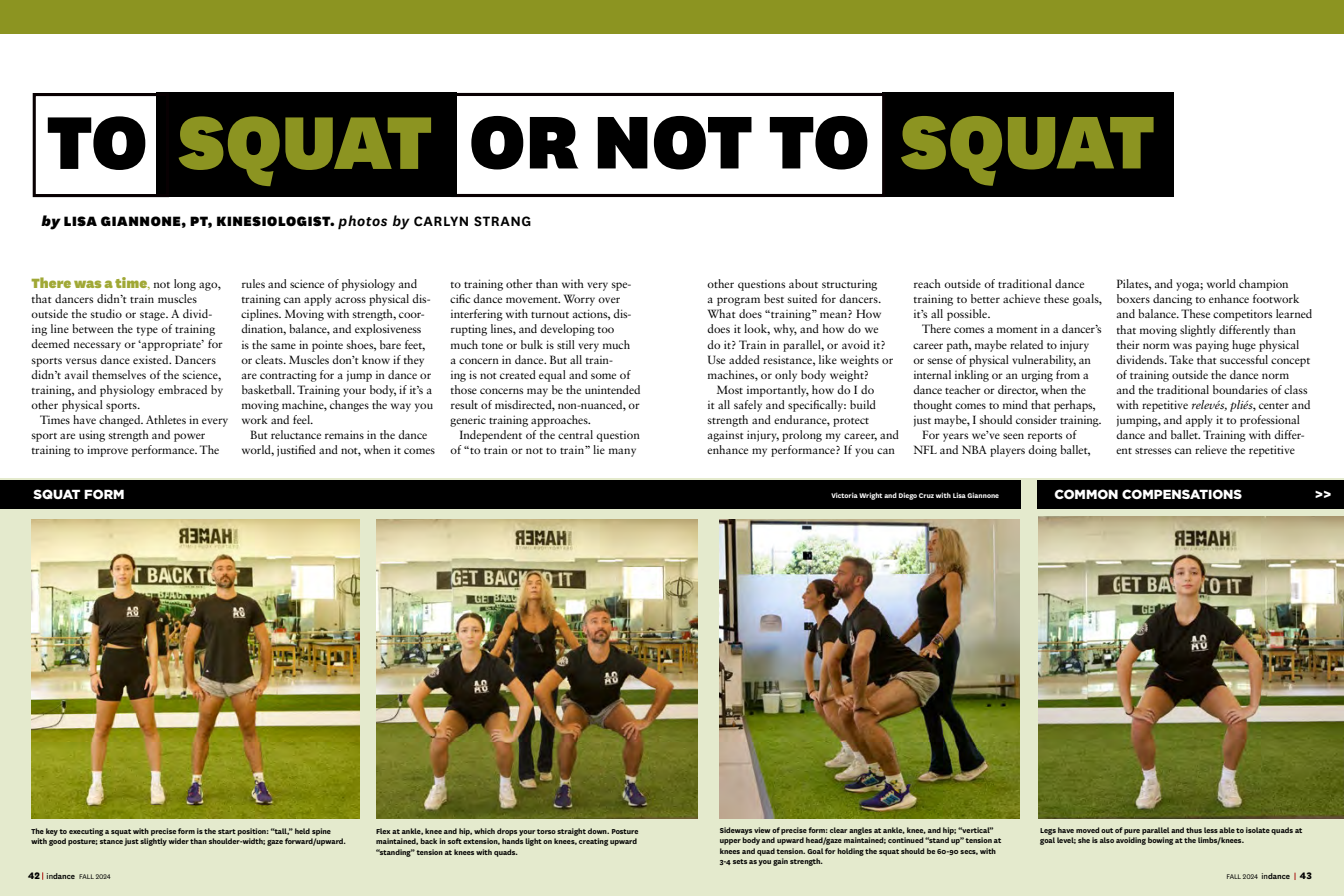
<style>
.page{position:relative;width:1344px;height:896px;background:#fff}
.page>*{position:absolute;margin:0;border:0;box-sizing:border-box;transform-origin:0 0}
.Dept_Body_Indent{font:900 87.41px "National";letter-spacing:-.02em;color:#8c9421}
.Dept_Body_Indent-2{font:900 15.75px "National";letter-spacing:.04em;color:#000}
.Dept_Body_Indent-3{font:900 15.75px "National";color:#a0a836}
.Dept_Author_Bio{font:900 13.12px "Gotham";color:#fff}
.Dept_Body_Indent-4{font:11.81px/15.1px "Sabon LT Std";letter-spacing:-.01em;color:#000}
.t1{font:800 11.03px "National";color:#000}
.Dept_Caption{font:700 8.31px/10.5px "National";color:#000}
.Dept_Author_Bio-2{font:700 7.88px "National";color:#fff}
.t2{font:7.88px "National";color:#000}
.s1{color:#000}
.s2{font-style:italic}
.s3{font-weight:600;font-style:italic}
.s4{font-weight:600}
.s5{font-family:"Sabon LT Std";font-weight:400;font-size:11.81px}
.s6{font-family:"Sabon LT Std";font-weight:400;font-size:11.81px;color:#000}
.s7{font-size:8.75px}
.s8{font-weight:600;font-size:8.75px}
</style>
<div class="page">
<div style="left:882px;top:92px;width:291px;height:105px;background:#000"></div>
<div style="left:0;top:479px;width:1344px;height:417px;background:#e4eacd"></div>
<img style="left:32px;top:519px;width:327px;height:300px">
<img style="left:376px;top:519px;width:321px;height:300px">
<img style="left:1038px;top:517px;width:306px;height:302px">
<img style="left:719px;top:519px;width:300px;height:299px">
<div style="left:0;top:480px;width:1020px;height:29px;background:#000"></div>
<div style="left:0;top:0;width:1344px;height:34px;background:#8c9421"></div>
<div style="left:451px;top:93px;width:434px;height:104px;background:#fff;border:3px solid #080002"></div>
<div style="left:156px;top:93px;width:301px;height:104px;background:#000"></div>
<div style="left:33px;top:93px;width:136px;height:104px;border:3px solid #080002"></div>
<div style="left:1038px;top:480px;width:306px;height:29px;background:#000"></div>
<p class="Dept_Body_Indent" style="left:46px;top:81px;width:1111px"><span class="s1">TO</span> SQUAT <span class="s1">OR NOT TO</span> SQUAT</p>
<p class="Dept_Body_Indent-2" style="left:42px;top:210px;width:491px"><span class="s2">by</span> LISA GIANNONE, PT, KINESIOLOGIST. <span class="s3">photos by</span> <span class="s4">CARLYN STRANG</span></p>
<p class="Dept_Body_Indent-3" style="left:32px;top:272px;width:191px">There was a time<span class="s5">,</span> <span class="s6">not long ago,</span></p>
<p class="Dept_Body_Indent-4" style="left:31px;top:291px;width:193px">that dancers didn’t train muscles outside the studio or stage. A divid&shy;ing line between the type of training deemed necessary or ‘appropriate’ for sports versus dance existed. Dancers didn’t avail themselves of the science, training, and physiology embraced by other physical sports.</p>
<p class="Dept_Body_Indent-4" style="left:31px;top:412px;width:198px;text-indent:9px">Times have changed. Athletes in every sport are using strength and power training to improve performance. The</p>
<p class="Dept_Author_Bio" style="left:34px;top:486px;width:92px">SQUAT FORM</p>
<p class="Dept_Body_Indent-4" style="left:241px;top:276px;width:193px">rules and science of physiology and training can apply across physical dis&shy;ciplines. Moving with strength, coor&shy;dination, balance, and explosiveness<br>is the same in pointe shoes, bare feet, or cleats. Muscles don’t know if they are contracting for a jump in dance or basketball. Training your body, if it’s a moving machine, changes the way you work and feel.</p>
<p class="Dept_Body_Indent-4" style="left:241px;top:427px;width:195px;text-align:center">But reluctance remains in the dance world, justified and not, when it comes</p>
<p class="Dept_Body_Indent-4" style="left:451px;top:276px;width:192px">to training other than with very spe&shy;cific dance movement. Worry over interfering with turnout actions, dis&shy;rupting lines, and developing too much tone or bulk is still very much<br>a concern in dance. But all train-<br>ing is not created equal and some of those concerns may be the unintended result of misdirected, non-nuanced, or generic training approaches.</p>
<p class="Dept_Body_Indent-4" style="left:451px;top:427px;width:191px;text-align:right">Independent of the central question of “to train or not to train” lie many</p>
<p class="Dept_Body_Indent-4" style="left:708px;top:276px;width:187px">other questions about structuring<br>a program best suited for dancers.<br>What does “training” mean? How does it look, why, and how do we do it? Train in parallel, or avoid it?<br>Use added resistance, like weights or machines, or only body weight?</p>
<p class="Dept_Body_Indent-4" style="left:708px;top:382px;width:193px;text-indent:9px">Most importantly, how do I do<br>it all safely and specifically: build strength and endurance, protect against injury, prolong my career, and enhance my performance? If you can</p>
<p class="Dept_Body_Indent-4" style="left:914px;top:276px;width:190px">reach outside of traditional dance training to better achieve these goals, it’s all possible.</p>
<p class="Dept_Body_Indent-4" style="left:914px;top:322px;width:190px;text-indent:9px">There comes a moment in a dancer’s career path, maybe related to injury or sense of physical vulnerability, an internal inkling or an urging from a dance teacher or director, when the thought comes to mind that perhaps, just maybe, I should consider training.</p>
<p class="Dept_Body_Indent-4" style="left:914px;top:427px;width:179px;text-align:center">For years we’ve seen reports of<br>NFL and NBA players doing ballet,</p>
<p class="Dept_Body_Indent-4" style="left:1116px;top:276px;width:197px">Pilates, and yoga; world champion boxers dancing to enhance footwork and balance. These competitors learned that moving slightly differently than their norm was paying huge physical dividends. Take that successful concept of training outside the dance norm<br>and the traditional boundaries of class with repetitive <span class="s2">relevés, pliés</span>, center and jumping, and apply it to professional dance and ballet. Training with differ&shy;ent stresses can relieve the repetitive</p>
<p class="Dept_Author_Bio-2" style="left:831px;top:490px;width:169px">Victoria Wright and Diego Cruz with Lisa Giannone</p>
<p class="Dept_Author_Bio" style="left:1054px;top:486px;width:189px">COMMON COMPENSATIONS</p>
<p class="Dept_Author_Bio" style="left:1315px;top:486px;width:18px">&gt;&gt;</p>
<p class="Dept_Caption" style="left:32px;top:825px;width:301px">The key to executing a squat with precise form is the start position: “tall,” held spine</p>
<p class="Dept_Caption" style="left:32px;top:836px;width:316px">with good posture; stance just slightly wider than shoulder-width; gaze forward/upward.</p>
<p class="Dept_Caption" style="left:376px;top:825px;width:264px">Flex at ankle, knee and hip, which drops your torso straight down. Posture maintained, back in soft extension, hands light on knees, creating upward “standing” tension at knees with quads.</p>
<p class="Dept_Caption" style="left:720px;top:825px;width:283px">Sideways view of precise form: clear angles at ankle, knee, and hip; “vertical” upper body and upward head/gaze maintained; continued “stand up” tension at knees and quad tension. Goal for holding the squat should be 60-90 secs, with 3-4 sets as you gain strength.</p>
<p class="Dept_Caption" style="left:1040px;top:825px;width:264px">Legs have moved out of pure parallel and thus less able to isolate quads at goal level; she is also avoiding bowing at the limbs/knees.</p>
<p class="t1" style="left:28px;top:868px;width:13px">42</p>
<p class="t2" style="left:47px;top:871px;width:66px"><span class="s7">in</span><span class="s8">dance</span> FALL 2024</p>
<p class="t2" style="left:1226px;top:871px;width:65px">FALL 2024 <span class="s7">in</span><span class="s8">dance</span></p>
<p class="t1" style="left:1300px;top:868px;width:13px">43</p>
</div>
